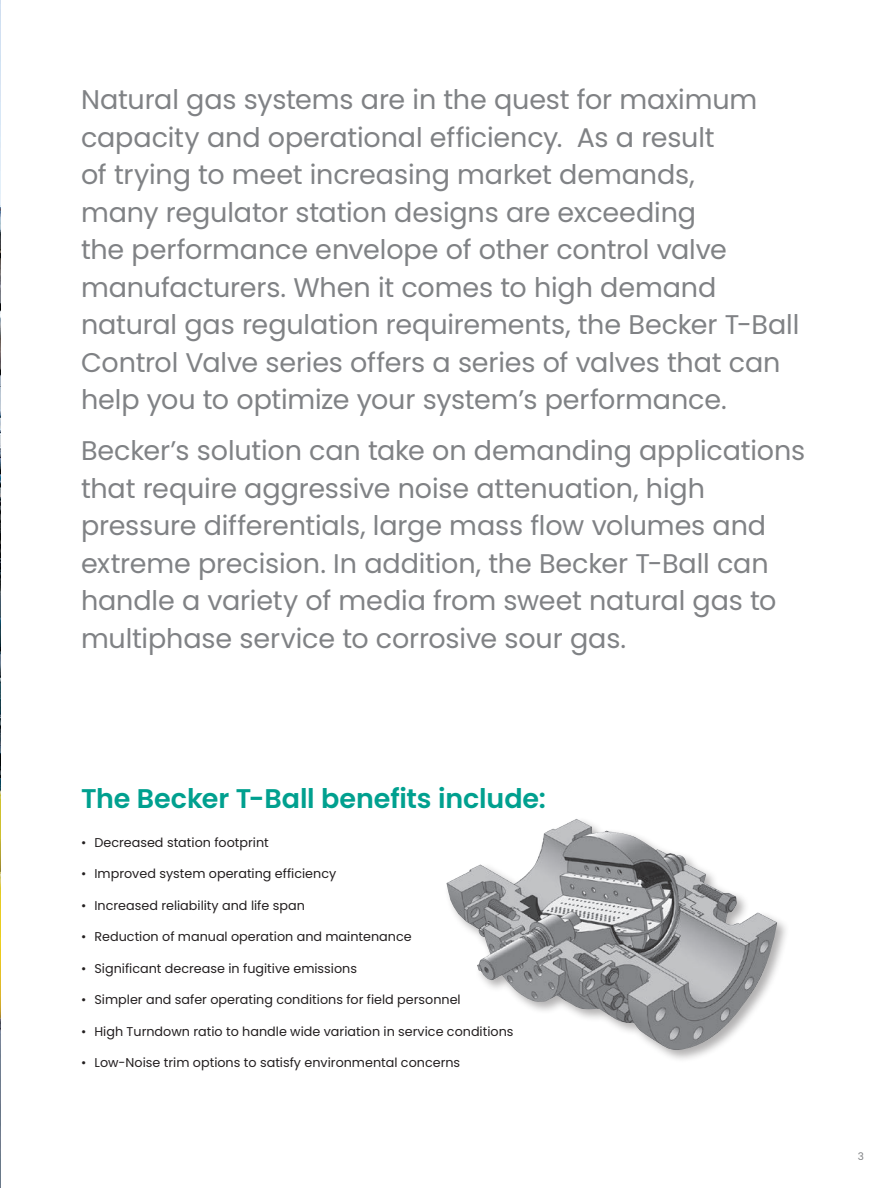
<style>
.page{position:relative;width:891px;height:1188px;background:#fff}
.page>*{position:absolute;margin:0;border:0;box-sizing:border-box;transform-origin:0 0}
.Introductory_Text{font:27px/37.5px "Poppins";letter-spacing:-.005em;color:#808285}
.Sub_Heading_copy{font:600 27px "Poppins";letter-spacing:-.005em;color:#00a08f}
.t1{font:12.75px "Poppins";color:#231f20}
.t2{font:10.5px "Poppins";color:#808285}
</style>
<div class="page">
<img style="left:0;top:0;width:1px;height:1188px">
<div style="left:444px;top:817px;width:346px;height:247px;background:#231f20;opacity:.35"></div>
<img style="left:446px;top:819px;width:331px;height:232px">
<p class="Introductory_Text" style="left:81px;top:81px;width:720px">Natural gas systems are in the quest for maximum capacity and operational efficiency. As a result<br>of trying to meet increasing market demands,<br>many regulator station designs are exceeding<br>the performance envelope of other control valve manufacturers. When it comes to high demand natural gas regulation requirements, the Becker T-Ball Control Valve series offers a series of valves that can help you to optimize your system’s performance.</p>
<p class="Introductory_Text" style="left:81px;top:432px;width:726px">Becker’s solution can take on demanding applications that require aggressive noise attenuation, high pressure differentials, large mass flow volumes and extreme precision. In addition, the Becker T-Ball can handle a variety of media from sweet natural gas to multiphase service to corrosive sour gas.</p>
<p class="Sub_Heading_copy" style="left:81px;top:783px;width:466px">The Becker T-Ball benefits include:</p>
<p class="t1" style="left:81px;top:835px;width:189px">• Decreased station footprint</p>
<p class="t1" style="left:81px;top:866px;width:257px">• Improved system operating efficiency</p>
<p class="t1" style="left:81px;top:898px;width:225px">• Increased reliability and life span</p>
<p class="t1" style="left:81px;top:929px;width:332px">• Reduction of manual operation and maintenance</p>
<p class="t1" style="left:81px;top:961px;width:278px">• Significant decrease in fugitive emissions</p>
<p class="t1" style="left:81px;top:992px;width:381px">• Simpler and safer operating conditions for field personnel</p>
<p class="t1" style="left:81px;top:1024px;width:434px">• High Turndown ratio to handle wide variation in service conditions</p>
<p class="t1" style="left:81px;top:1055px;width:381px">• Low-Noise trim options to satisfy environmental concerns</p>
<p class="t2" style="left:858px;top:1150px;width:8px">3</p>
</div>
